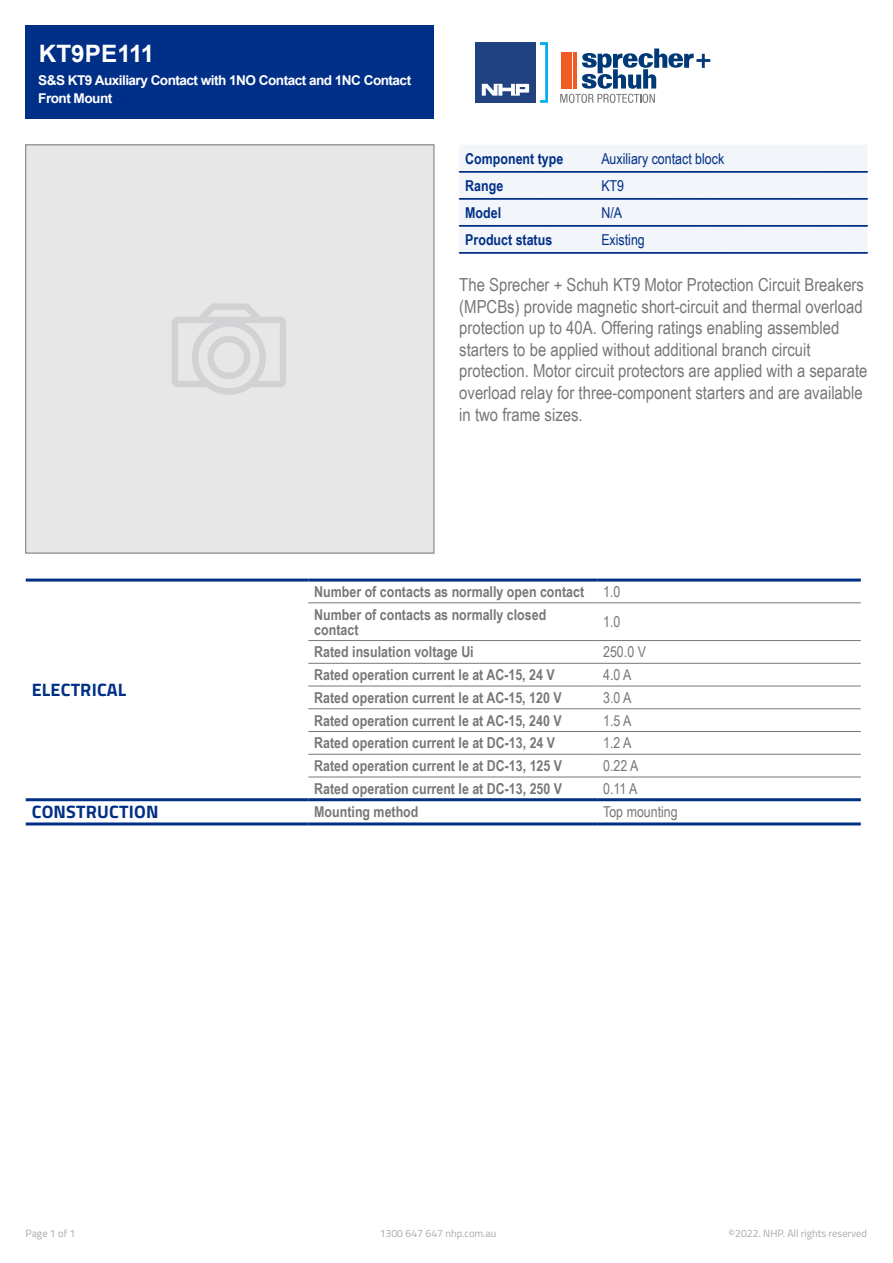
<style>
.page{position:relative;width:893px;height:1263px;background:#fff}
.page>*{position:absolute;margin:0;border:0;box-sizing:border-box;transform-origin:0 0}
.Item_Number{font:700 24px "Arial";color:#fff}
.t1{font:18px/21.6px "Arial Narrow";color:#777876}
.t2{font:700 18px "Titillium";letter-spacing:.01em;color:#002f87}
.t3{font:700 15px/15px "Arial Narrow";color:#777876}
.t4{font:15px "Arial Narrow";color:#777876}
.t5{font:700 15px "Arial Narrow";color:#002f87}
.t6{font:15px "Arial Narrow";color:#002f87}
.Display_Name{font:700 13.5px/18px "Arial";letter-spacing:-.04em;color:#fff}
.t7{font:10.5px "Titillium";color:#a7a9ac}
</style>
<div class="page">
<div style="left:26px;top:26px;width:408px;height:93px;background:#002f87"></div>
<div style="left:475px;top:42px;width:61px;height:61px;background:#204280"></div>
<svg style="left:482px;top:84px;width:47px;height:12px"></svg>
<svg style="left:540px;top:42px;width:8px;height:61px"></svg>
<svg style="left:560px;top:48px;width:150px;height:55px"></svg>
<div style="left:561px;top:52px;width:10px;height:37px;background:#f15a22"></div>
<hr style="left:573px;top:52px;width:4px;height:37px;background:#f15a22">
<hr style="left:308px;top:602px;width:289px;height:1px;background:#777876">
<hr style="left:308px;top:640px;width:289px;height:1px;background:#777876">
<hr style="left:308px;top:663px;width:289px;height:1px;background:#777876">
<hr style="left:308px;top:686px;width:289px;height:1px;background:#777876">
<hr style="left:308px;top:708px;width:289px;height:1px;background:#777876">
<hr style="left:308px;top:731px;width:289px;height:1px;background:#777876">
<hr style="left:308px;top:754px;width:289px;height:1px;background:#777876">
<hr style="left:308px;top:777px;width:289px;height:1px;background:#777876">
<hr style="left:308px;top:798px;width:289px;height:3px;background:#002f87">
<hr style="left:597px;top:798px;width:264px;height:3px;background:#002f87">
<hr style="left:26px;top:798px;width:282px;height:3px;background:#002f87">
<hr style="left:26px;top:579px;width:282px;height:3px;background:#002f87">
<hr style="left:308px;top:579px;width:289px;height:3px;background:#002f87">
<hr style="left:597px;top:579px;width:264px;height:3px;background:#002f87">
<hr style="left:26px;top:822px;width:282px;height:3px;background:#002f87">
<hr style="left:308px;top:822px;width:289px;height:3px;background:#002f87">
<hr style="left:597px;top:822px;width:264px;height:3px;background:#002f87">
<hr style="left:597px;top:602px;width:264px;height:1px;background:#777876">
<hr style="left:597px;top:640px;width:264px;height:1px;background:#777876">
<hr style="left:597px;top:663px;width:264px;height:1px;background:#777876">
<hr style="left:597px;top:686px;width:264px;height:1px;background:#777876">
<hr style="left:597px;top:708px;width:264px;height:1px;background:#777876">
<hr style="left:597px;top:731px;width:264px;height:1px;background:#777876">
<hr style="left:597px;top:754px;width:264px;height:1px;background:#777876">
<hr style="left:597px;top:777px;width:264px;height:1px;background:#777876">
<svg style="left:459px;top:145px;width:409px;height:109px"></svg>
<p class="Item_Number" style="left:39px;top:37px;width:117px">KT9PE111</p>
<p class="Display_Name" style="left:38px;top:71px;width:374px">S&amp;S KT9 Auxiliary Contact with 1NO Contact and 1NC Contact<br>Front Mount</p>
<p class="t5" style="left:465px;top:147px;width:99px">Component type</p>
<p class="t6" style="left:601px;top:147px;width:124px">Auxiliary contact block</p>
<p class="t5" style="left:465px;top:174px;width:39px">Range</p>
<p class="t6" style="left:601px;top:174px;width:24px">KT9</p>
<p class="t5" style="left:465px;top:201px;width:37px">Model</p>
<p class="t6" style="left:601px;top:201px;width:22px">N/A</p>
<p class="t5" style="left:465px;top:228px;width:88px">Product status</p>
<p class="t6" style="left:601px;top:228px;width:45px">Existing</p>
<p class="t1" style="left:459px;top:273px;width:410px">The Sprecher + Schuh KT9 Motor Protection Circuit Breakers (MPCBs) provide magnetic short-circuit and thermal overload protection up to 40A. Offering ratings enabling assembled starters to be applied without additional branch circuit protection. Motor circuit protectors are applied with a separate overload relay for three-component starters and are available in two frame sizes.</p>
<p class="t2" style="left:32px;top:676px;width:96px">ELECTRICAL</p>
<p class="t3" style="left:314px;top:583px;width:271px">Number of contacts as normally open contact</p>
<p class="t4" style="left:603px;top:580px;width:19px">1.0</p>
<p class="t3" style="left:314px;top:606px;width:233px">Number of contacts as normally closed contact</p>
<p class="t4" style="left:603px;top:611px;width:19px">1.0</p>
<p class="t3" style="left:314px;top:644px;width:161px">Rated insulation voltage Ui</p>
<p class="t4" style="left:603px;top:641px;width:44px">250.0 V</p>
<p class="t3" style="left:314px;top:666px;width:242px">Rated operation current Ie at AC-15, 24 V</p>
<p class="t4" style="left:603px;top:664px;width:30px">4.0 A</p>
<p class="t3" style="left:314px;top:689px;width:249px">Rated operation current Ie at AC-15, 120 V</p>
<p class="t4" style="left:603px;top:686px;width:30px">3.0 A</p>
<p class="t3" style="left:314px;top:712px;width:249px">Rated operation current Ie at AC-15, 240 V</p>
<p class="t4" style="left:603px;top:709px;width:30px">1.5 A</p>
<p class="t3" style="left:314px;top:735px;width:242px">Rated operation current Ie at DC-13, 24 V</p>
<p class="t4" style="left:603px;top:732px;width:30px">1.2 A</p>
<p class="t3" style="left:314px;top:757px;width:249px">Rated operation current Ie at DC-13, 125 V</p>
<p class="t4" style="left:603px;top:755px;width:37px">0.22 A</p>
<p class="t3" style="left:314px;top:780px;width:249px">Rated operation current Ie at DC-13, 250 V</p>
<p class="t4" style="left:603px;top:777px;width:36px">0.11 A</p>
<p class="t2" style="left:32px;top:798px;width:128px">CONSTRUCTION</p>
<p class="t3" style="left:314px;top:804px;width:106px">Mounting method</p>
<p class="t4" style="left:603px;top:801px;width:76px">Top mounting</p>
<p class="t7" style="left:26px;top:1226px;width:51px">Page 1 of 1</p>
<p class="t7" style="left:380px;top:1226px;width:118px">1300 647 647 nhp.com.au</p>
<p class="t7" style="left:728px;top:1226px;width:140px">©2022. NHP. All rights reserved</p>
</div>
